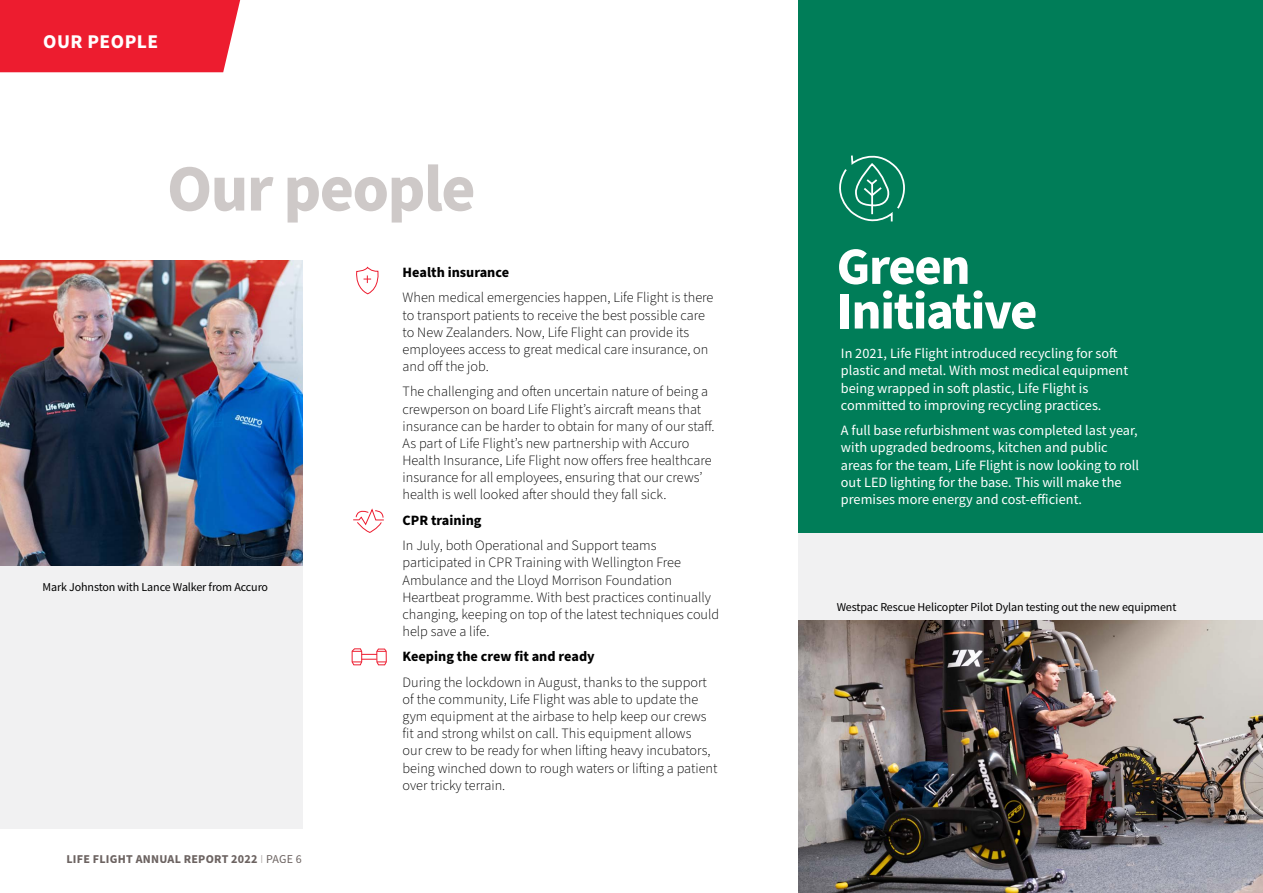
<style>
.page{position:relative;width:1263px;height:893px;background:#fff}
.page>*{position:absolute;margin:0;border:0;box-sizing:border-box;transform-origin:0 0}
.t1{font:700 66px "Source Sans Pro";letter-spacing:-.025em;color:#cec9c8}
.t2{font:700 52.5px/44.7px "Source Sans Pro";letter-spacing:-.025em;color:#fff}
.t3{font:700 19.5px "Source Sans Pro";letter-spacing:.025em;color:#fff}
.t4{font:300 14.25px/17.1px "Source Sans Pro";color:#000}
.t5{font:14.25px/17.1px "Source Sans Pro";color:#fff}
.t6{font:700 14.25px "Source Sans Pro";color:#000}
.t7{font:12px "Source Sans Pro";letter-spacing:-.01em;color:#000}
.t8{font:700 12px "Source Sans Pro";letter-spacing:.02em;color:#6c6361}
.s1{font-weight:200}
.s2{font-weight:400}
</style>
<div class="page">
<div style="left:0;top:261px;width:303px;height:568px;background:#f1f1f2"></div>
<div style="left:798px;top:0;width:465px;height:537px;background:#007d58"></div>
<img style="left:798px;top:619px;width:465px;height:274px">
<img style="left:0;top:261px;width:303px;height:305px">
<div style="left:0;top:0;width:240px;height:72px;background:#ed1c2f"></div>
<svg style="left:356px;top:266px;width:23px;height:29px"></svg>
<svg style="left:353px;top:508px;width:31px;height:25px"></svg>
<svg style="left:351px;top:648px;width:36px;height:18px"></svg>
<div style="left:798px;top:533px;width:465px;height:86px;background:#f1f1f2"></div>
<svg style="left:839px;top:155px;width:66px;height:67px"></svg>
<h3 class="t3" style="left:43px;top:29px;width:117px">OUR PEOPLE</h3>
<h1 class="t1" style="left:167px;top:144px;width:310px">Our people</h1>
<p class="t7" style="left:43px;top:580px;width:227px">Mark Johnston with Lance Walker from Accuro</p>
<p class="t8" style="left:66px;top:851px;width:237px">LIFE FLIGHT ANNUAL REPORT 2022 <span class="s1">I</span> <span class="s2">PAGE 6</span></p>
<p class="t6" style="left:403px;top:262px;width:108px">Health insurance</p>
<p class="t4" style="left:403px;top:290px;width:312px">When medical emergencies happen, Life Flight is there to transport patients to receive the best possible care to New Zealanders. Now, Life Flight can provide its employees access to great medical care insurance, on and off the job.</p>
<p class="t4" style="left:403px;top:384px;width:313px">The challenging and often uncertain nature of being a crewperson on board Life Flight’s aircraft means that insurance can be harder to obtain for many of our staff.<br>As part of Life Flight’s new partnership with Accuro Health Insurance, Life Flight now offers free healthcare insurance for all employees, ensuring that our crews’ health is well looked after should they fall sick.</p>
<p class="t6" style="left:403px;top:510px;width:80px">CPR training</p>
<p class="t4" style="left:403px;top:537px;width:318px">In July, both Operational and Support teams participated in CPR Training with Wellington Free Ambulance and the Lloyd Morrison Foundation Heartbeat programme. With best practices continually changing, keeping on top of the latest techniques could help save a life.</p>
<p class="t6" style="left:403px;top:647px;width:194px">Keeping the crew fit and ready</p>
<p class="t4" style="left:403px;top:674px;width:316px">During the lockdown in August, thanks to the support of the community, Life Flight was able to update the gym equipment at the airbase to help keep our crews fit and strong whilst on call. This equipment allows<br>our crew to be ready for when lifting heavy incubators, being winched down to rough waters or lifting a patient over tricky terrain.</p>
<h2 class="t2" style="left:837px;top:245px;width:202px">Green<br>Initiative</h2>
<p class="t5" style="left:841px;top:345px;width:289px">In 2021, Life Flight introduced recycling for soft plastic and metal. With most medical equipment being wrapped in soft plastic, Life Flight is committed to improving recycling practices.</p>
<p class="t5" style="left:841px;top:422px;width:300px">A full base refurbishment was completed last year, with upgraded bedrooms, kitchen and public areas for the team, Life Flight is now looking to roll out LED lighting for the base. This will make the premises more energy and cost-efficient.</p>
<p class="t7" style="left:837px;top:599px;width:341px">Westpac Rescue Helicopter Pilot Dylan testing out the new equipment</p>
</div>
